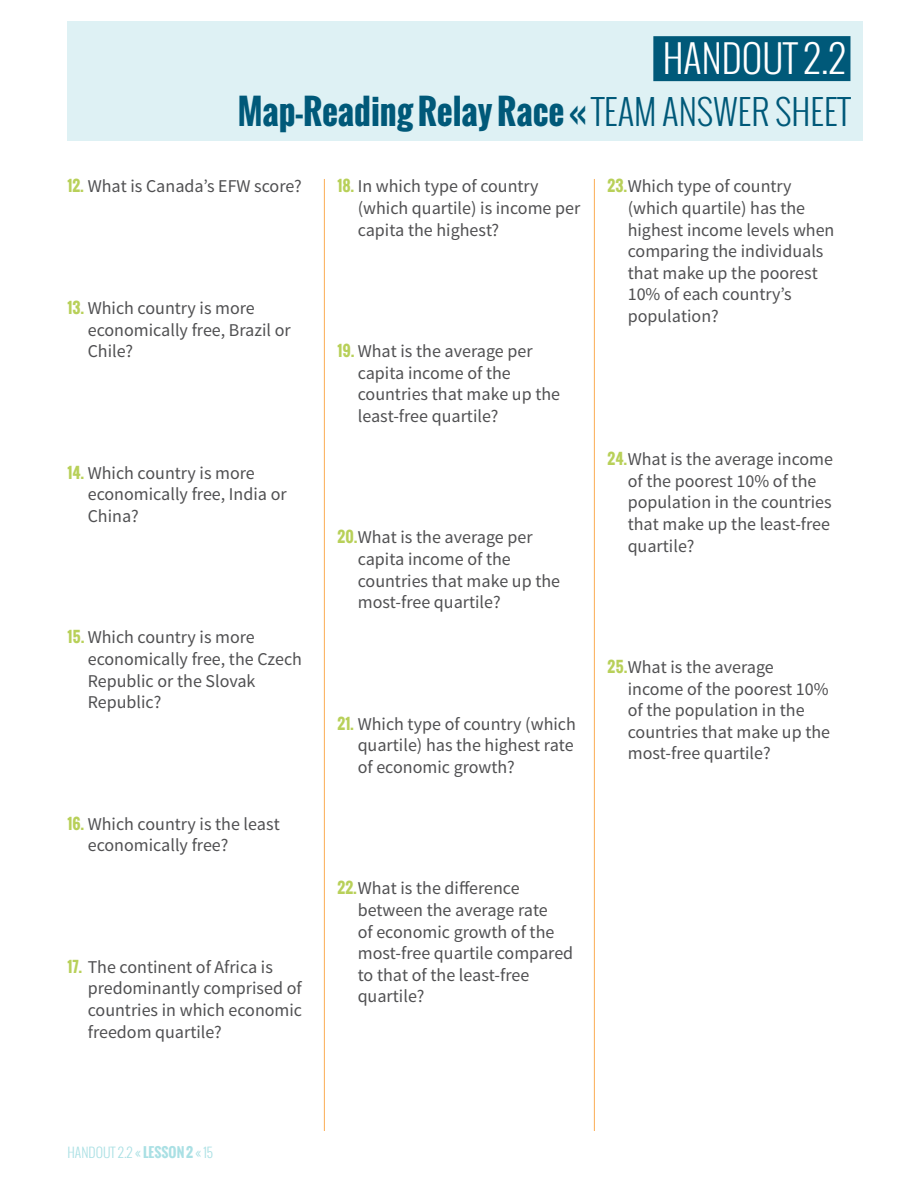
<style>
.page{position:relative;width:918px;height:1188px;background:#fff}
.page>*{position:absolute;margin:0;border:0;box-sizing:border-box;transform-origin:0 0}
.t1{font:300 37.8px "Oswald";color:#fff}
.t2{font:700 34.5px "Oswald";color:#005979}
.t3{font:18px/21.6px "Source Sans Pro";color:#505052}
.Body_Text{font:300 13.5px "Oswald";color:#aae0e4}
.s1{font-weight:300}
.s2{font-family:"Oswald";font-weight:700;font-size:15px;color:#b8d059}
.s3{font-weight:700}
</style>
<div class="page">
<div style="left:68px;top:21px;width:795px;height:120px;background:#def1f4"></div>
<hr style="left:324px;top:179px;width:1px;height:952px;background:#fbac54">
<hr style="left:594px;top:179px;width:1px;height:952px;background:#fbac54">
<div style="left:653px;top:36px;width:197px;height:45px;background:#005979"></div>
<p class="t1" style="left:663px;top:32px;width:184px">HANDOUT 2.2</p>
<p class="t2" style="left:238px;top:85px;width:614px">Map-Reading Relay Race « <span class="s1">TEAM ANSWER SHEET</span></p>
<p class="t3" style="left:68px;top:176px;width:236px"><span class="s2">12.</span> What is Canada’s EFW score?</p>
<p class="t3" style="left:88px;top:298px;width:205px;text-indent:-20px"><span class="s2">13.</span> Which country is more economically free, Brazil or<br>Chile?</p>
<p class="t3" style="left:88px;top:462px;width:200px;text-indent:-20px"><span class="s2">14.</span> Which country is more economically free, India or<br>China?</p>
<p class="t3" style="left:88px;top:627px;width:216px;text-indent:-20px"><span class="s2">15.</span> Which country is more economically free, the Czech<br>Republic or the Slovak<br>Republic?</p>
<p class="t3" style="left:88px;top:813px;width:194px;text-indent:-20px"><span class="s2">16.</span> Which country is the least economically free?</p>
<p class="t3" style="left:88px;top:956px;width:216px;text-indent:-20px"><span class="s2">17.</span> The continent of Africa is predominantly comprised of countries in which economic freedom quartile?</p>
<p class="t3" style="left:358px;top:176px;width:224px;text-indent:-20px"><span class="s2">18.</span> In which type of country (which quartile) is income per capita the highest?</p>
<p class="t3" style="left:358px;top:341px;width:204px;text-indent:-20px"><span class="s2">19.</span> What is the average per capita income of the countries that make up the least-free quartile?</p>
<p class="t3" style="left:358px;top:527px;width:204px;text-indent:-20px"><span class="s2">20.</span>What is the average per capita income of the countries that make up the most-free quartile?</p>
<p class="t3" style="left:358px;top:713px;width:220px;text-align:justify;text-indent:-20px"><span class="s2">21.</span> Which type of country (which quartile) has the highest rate of economic growth?</p>
<p class="t3" style="left:628px;top:176px;width:208px;text-indent:-20px"><span class="s2">23.</span>Which type of country (which quartile) has the highest income levels when comparing the individuals that make up the poorest<br>10% of each country’s population?</p>
<p class="t3" style="left:628px;top:449px;width:207px;text-indent:-20px"><span class="s2">24.</span>What is the average income of the poorest 10% of the population in the countries that make up the least-free quartile?</p>
<p class="t3" style="left:628px;top:657px;width:204px;text-indent:-20px"><span class="s2">25.</span>What is the average income of the poorest 10% of the population in the countries that make up the most-free quartile?</p>
<p class="t3" style="left:358px;top:878px;width:217px;text-indent:-20px"><span class="s2">22.</span>What is the difference between the average rate<br>of economic growth of the most-free quartile compared to that of the least-free quartile?</p>
<p class="Body_Text" style="left:68px;top:1143px;width:147px">HANDOUT 2.2 « <span class="s3">LESSON 2</span> « 15</p>
</div>
